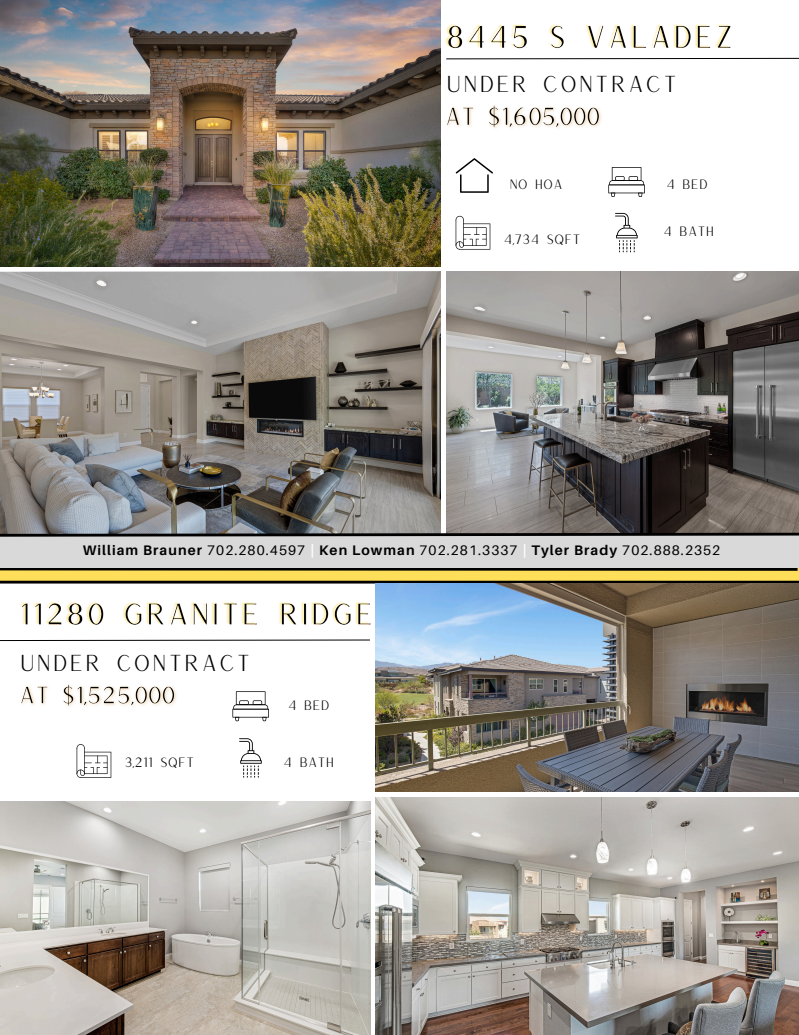
<style>
.page{position:relative;width:799px;height:1035px;background:#fff}
.page>*{position:absolute;margin:0;border:0;box-sizing:border-box;transform-origin:0 0}
.t1{font:22.5px "Versailles";letter-spacing:.07em;color:#000}
.t2{font:13.88px "Aileron";letter-spacing:.075em;color:#000}
.t3{font:13.25px "Versailles";color:#000}
.s1{font-weight:700}
.s2{font-weight:700;color:#fff}
</style>
<div class="page">
<img style="left:0;top:0;width:440px;height:266px">
<div style="left:0;top:567px;width:799px;height:14px;background:#ffde59"></div>
<hr style="left:0;top:568px;width:797px;height:3px;background:#000">
<div style="left:0;top:535px;width:799px;height:33px;background:#d9d9d9"></div>
<hr style="left:0;top:581px;width:799px;height:3px;background:#000">
<img style="left:0;top:274px;width:440px;height:257px">
<svg style="left:0;top:271px;width:441px;height:3px"></svg>
<img style="left:375px;top:583px;width:424px;height:208px">
<img style="left:375px;top:798px;width:424px;height:237px">
<svg style="left:446px;top:57px;width:353px;height:3px"></svg>
<svg style="left:0;top:639px;width:370px;height:3px"></svg>
<img style="left:446px;top:271px;width:353px;height:260px">
<svg style="left:0;top:531px;width:799px;height:6px;background:#515051"></svg>
<img style="left:0;top:801px;width:370px;height:234px">
<img style="left:447px;top:105px;width:155px;height:23px">
<svg style="left:608px;top:167px;width:37px;height:30px"></svg>
<svg style="left:615px;top:213px;width:22px;height:39px"></svg>
<svg style="left:455px;top:216px;width:35px;height:34px"></svg>
<svg style="left:456px;top:158px;width:37px;height:35px"></svg>
<img style="left:445px;top:24px;width:286px;height:25px">
<img style="left:19px;top:602px;width:352px;height:23px">
<svg style="left:232px;top:691px;width:37px;height:30px"></svg>
<svg style="left:240px;top:738px;width:22px;height:40px"></svg>
<svg style="left:77px;top:744px;width:34px;height:34px"></svg>
<img style="left:21px;top:684px;width:156px;height:23px">
<h1 class="t1" style="left:446px;top:69px;width:233px">UNDER CONTRACT</h1>
<p class="t3" style="left:509px;top:175px;width:55px">NO HOA</p>
<p class="t3" style="left:504px;top:231px;width:79px">4,734 SQFT</p>
<p class="t3" style="left:666px;top:176px;width:44px">4 BED</p>
<p class="t3" style="left:663px;top:223px;width:52px">4 BATH</p>
<p class="t2" style="left:83px;top:542px;width:639px"><span class="s1">William Brauner</span> 702.280.4597 <span class="s2">|</span> <span class="s1">Ken Lowman</span> 702.281.3337 <span class="s2">|</span> <span class="s1">Tyler Brady</span> 702.888.2352</p>
<h1 class="t1" style="left:20px;top:649px;width:233px">UNDER CONTRACT</h1>
<p class="t3" style="left:124px;top:754px;width:72px">3,211 SQFT</p>
<p class="t3" style="left:288px;top:697px;width:44px">4 BED</p>
<p class="t3" style="left:283px;top:754px;width:52px">4 BATH</p>
</div>
